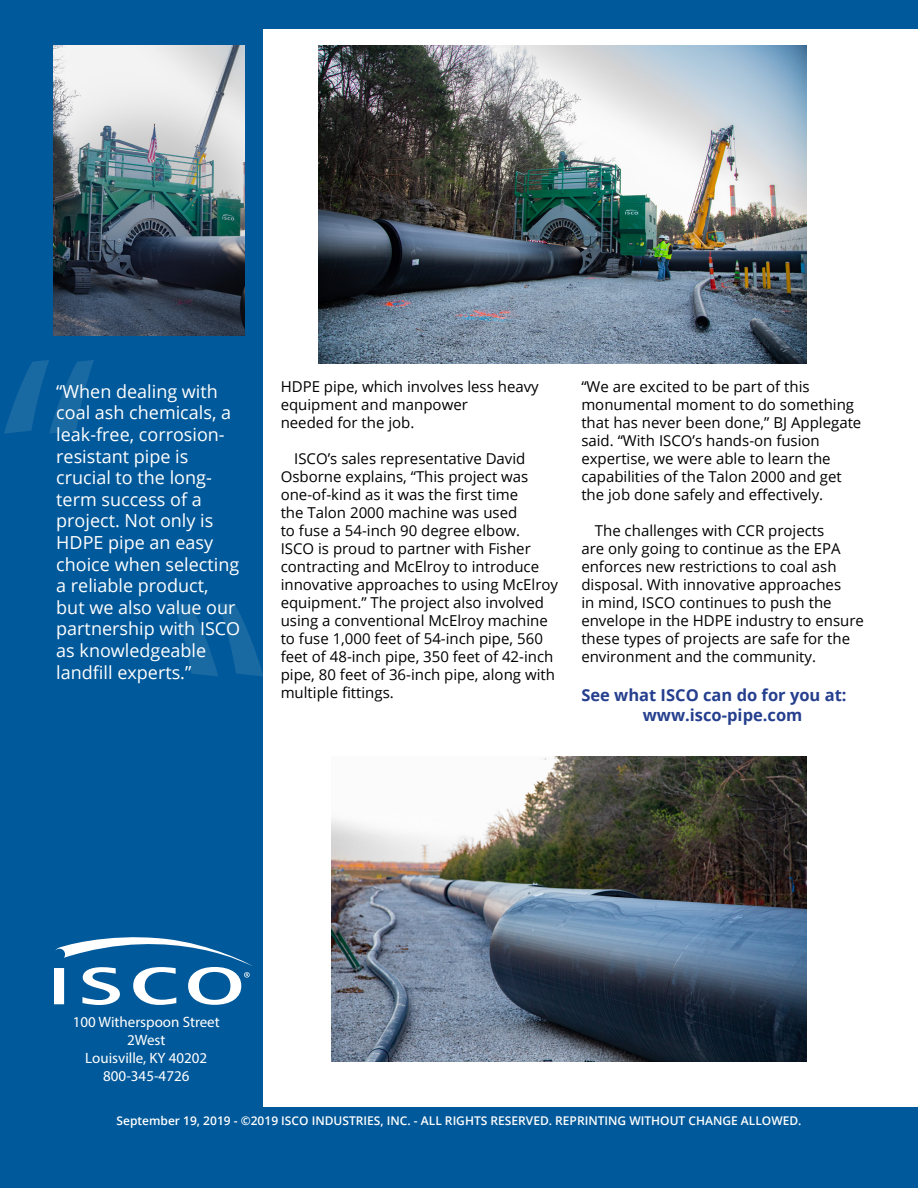
<style>
.page{position:relative;width:918px;height:1188px;background:#fff}
.page>*{position:absolute;margin:0;border:0;box-sizing:border-box;transform-origin:0 0}
.t1{font:302.4px "Myriad Pro";color:#fff}
.t2{font:18px/21.6px "Open Sans";color:#fff}
.t3{font:700 16.5px "Open Sans";color:#253f8e}
.t4{font:15px/18px "Open Sans";color:#000}
.t5{font:15px "Myriad Pro";color:#fff}
.t6{font:600 12px "Open Sans";color:#fff}
</style>
<div class="page">
<div style="left:0;top:0;width:918px;height:29px;background:#00599a"></div>
<div style="left:0;top:1107px;width:918px;height:81px;background:#00599a"></div>
<div style="left:0;top:11px;width:263px;height:1096px;background:#00599a"></div>
<img style="left:53px;top:45px;width:191px;height:291px">
<div style="left:54px;top:968px;width:10px;height:36px;background:#fff"></div>
<svg style="left:55px;top:937px;width:197px;height:68px"></svg>
<img style="left:319px;top:45px;width:487px;height:319px">
<img style="left:332px;top:757px;width:475px;height:304px">
<h1 class="t1" style="left:-6px;top:279px;width:109px">“</h1>
<p class="t2" style="left:56px;top:380px;width:186px">“When dealing with coal ash chemicals, a leak-free, corrosion&shy;resistant pipe is crucial to the long&shy;term success of a project. Not only is<br>HDPE pipe an easy choice when selecting a reliable product, but we also value our partnership with ISCO as knowledgeable landfill experts.”</p>
<p class="t4" style="left:281px;top:377px;width:260px">HDPE pipe, which involves less heavy equipment and manpower</p>
<p class="t4" style="left:281px;top:413px;width:135px">needed for the job.</p>
<p class="t4" style="left:281px;top:449px;width:279px;text-indent:14px">ISCO’s sales representative David Osborne explains, “This project was one-of-kind as it was the first time<br>the Talon 2000 machine was used<br>to fuse a 54-inch 90 degree elbow.<br>ISCO is proud to partner with Fisher contracting and McElroy to introduce innovative approaches to using McElroy equipment.” The project also involved using a conventional McElroy machine to fuse 1,000 feet of 54-inch pipe, 560 feet of 48-inch pipe, 350 feet of 42-inch pipe, 80 feet of 36-inch pipe, along with multiple fittings.</p>
<p class="t4" style="left:581px;top:377px;width:282px">“We are excited to be part of this monumental moment to do something that has never been done,” BJ Applegate said. “With ISCO’s hands-on fusion expertise, we were able to learn the capabilities of the Talon 2000 and get the job done safely and effectively.</p>
<p class="t4" style="left:581px;top:521px;width:284px;text-indent:14px">The challenges with CCR projects<br>are only going to continue as the EPA enforces new restrictions to coal ash disposal. With innovative approaches<br>in mind, ISCO continues to push the envelope in the HDPE industry to ensure these types of projects are safe for the environment and the community.</p>
<p class="t3" style="left:581px;top:684px;width:267px">See what ISCO can do for you at:</p>
<p class="t3" style="left:643px;top:703px;width:161px">www.isco-pipe.com</p>
<p class="t5" style="left:73px;top:1013px;width:148px">100 Witherspoon Street</p>
<p class="t5" style="left:127px;top:1031px;width:40px">2West</p>
<p class="t5" style="left:85px;top:1049px;width:124px">Louisville, KY 40202</p>
<p class="t5" style="left:103px;top:1067px;width:88px">800-345-4726</p>
<p class="t6" style="left:117px;top:1113px;width:687px">September 19, 2019 - ©2019 ISCO INDUSTRIES, INC. - ALL RIGHTS RESERVED. REPRINTING WITHOUT CHANGE ALLOWED.</p>
</div>
